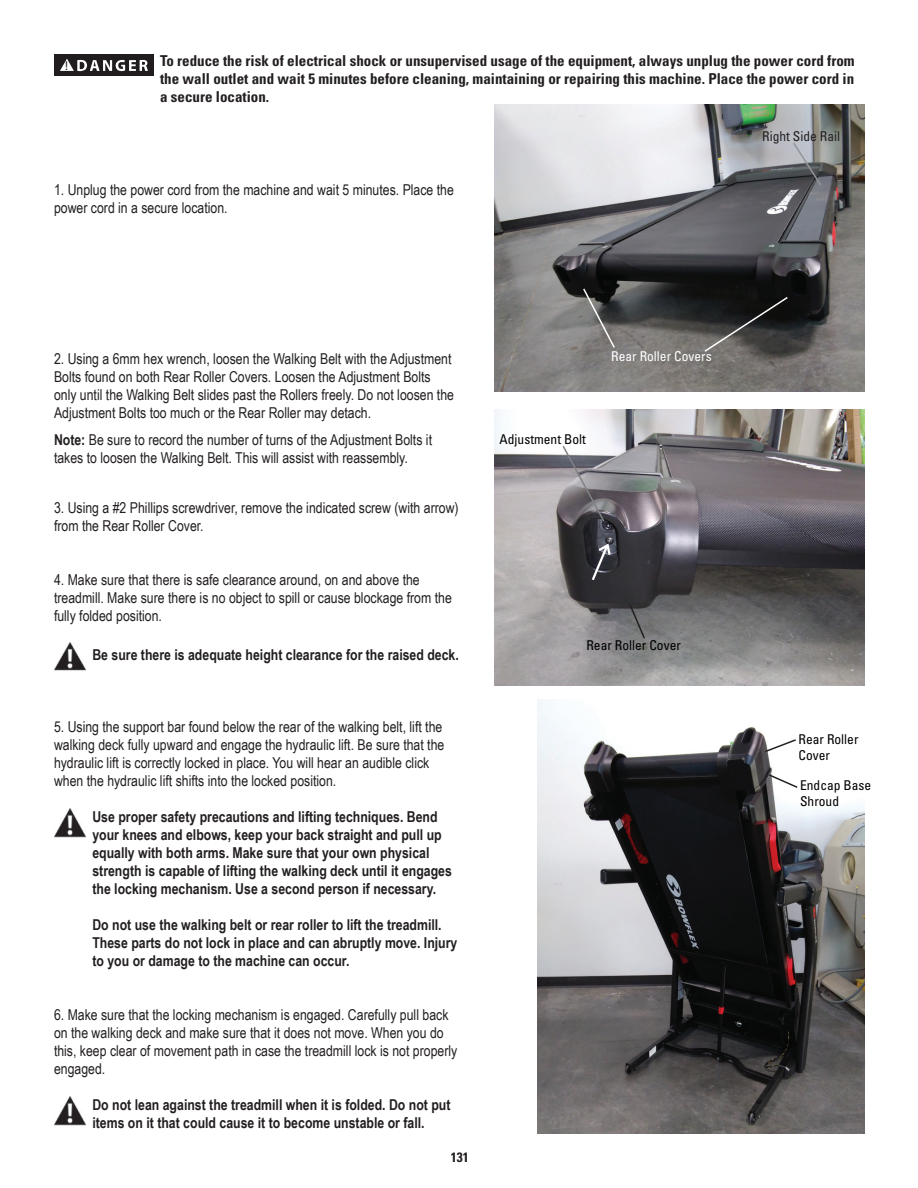
<style>
.page{position:relative;width:918px;height:1188px;background:#fff}
.page>*{position:absolute;margin:0;border:0;box-sizing:border-box;transform-origin:0 0}
.t1{font:15px/18px "Arial Narrow";color:#231f20}
.t2{font:700 15px/18px "Arial Narrow";color:#231f20}
.t3{font:700 condensed 15px/18px "Univers";color:#231f20;text-align:justify}
.t4{font:condensed 13.5px/16.2px "Univers";color:#000}
.t5{font:condensed 13.5px "Univers";color:#fff}
.t6{font:condensed 13.5px "Univers";color:#231f20}
.t7{font:700 condensed 13.5px "Univers";color:#231f20}
.t8{font:12.75px "Myriad Pro";color:#211d1e}
.s1{font-weight:700}
</style>
<div class="page">
<img style="left:54px;top:642px;width:32px;height:29px">
<img style="left:54px;top:809px;width:32px;height:29px">
<img style="left:54px;top:1097px;width:32px;height:29px">
<div style="left:54px;top:54px;width:99px;height:21px;background:#211d1e"></div>
<svg style="left:60px;top:59px;width:88px;height:12px"></svg>
<img style="left:495px;top:104px;width:369px;height:288px">
<img style="left:495px;top:409px;width:369px;height:277px">
<svg style="left:582px;top:287px;width:34px;height:62px;background:#616160"></svg>
<svg style="left:703px;top:295px;width:86px;height:58px;background:#353635"></svg>
<svg style="left:590px;top:542px;width:22px;height:41px"></svg>
<svg style="left:628px;top:602px;width:18px;height:38px"></svg>
<svg style="left:561px;top:444px;width:45px;height:79px;background:#8a888d"></svg>
<svg style="left:792px;top:141px;width:31px;height:46px"></svg>
<img style="left:538px;top:699px;width:326px;height:435px">
<svg style="left:764px;top:738px;width:34px;height:15px"></svg>
<svg style="left:767px;top:773px;width:32px;height:16px"></svg>
<p class="t8" style="left:65px;top:58px;width:4px">!</p>
<p class="t3" style="left:160px;top:52px;width:696px">To reduce the risk of electrical shock or unsupervised usage of the equipment, always unplug the power cord from the wall outlet and wait 5 minutes before cleaning, maintaining or repairing this machine. Place the power cord in a secure location.</p>
<p class="t1" style="left:54px;top:180px;width:401px">1. Unplug the power cord from the machine and wait 5 minutes. Place the power cord in a secure location.</p>
<p class="t6" style="left:762px;top:128px;width:80px">Right Side Rail</p>
<p class="t1" style="left:54px;top:349px;width:402px">2. Using a 6mm hex wrench, loosen the Walking Belt with the Adjustment Bolts found on both Rear Roller Covers. Loosen the Adjustment Bolts only until the Walking Belt slides past the Rollers freely. Do not loosen the Adjustment Bolts too much or the Rear Roller may detach.</p>
<p class="t1" style="left:54px;top:430px;width:380px"><span class="s1">Note:</span> Be sure to record the number of turns of the Adjustment Bolts it takes to loosen the Walking Belt. This will assist with reassembly.</p>
<p class="t1" style="left:54px;top:498px;width:406px">3. Using a #2 Phillips screwdriver, remove the indicated screw (with arrow) from the Rear Roller Cover.</p>
<p class="t1" style="left:54px;top:570px;width:399px">4. Make sure that there is safe clearance around, on and above the treadmill. Make sure there is no object to spill or cause blockage from the fully folded position.</p>
<p class="t2" style="left:92px;top:645px;width:368px">Be sure there is adequate height clearance for the raised deck.</p>
<p class="t1" style="left:54px;top:717px;width:392px">5. Using the support bar found below the rear of the walking belt, lift the walking deck fully upward and engage the hydraulic lift. Be sure that the hydraulic lift is correctly locked in place. You will hear an audible click when the hydraulic lift shifts into the locked position.</p>
<p class="t2" style="left:92px;top:807px;width:361px">Use proper safety precautions and lifting techniques. Bend your knees and elbows, keep your back straight and pull up equally with both arms. Make sure that your own physical strength is capable of lifting the walking deck until it engages the locking mechanism. Use a second person if necessary.</p>
<p class="t2" style="left:92px;top:915px;width:367px">Do not use the walking belt or rear roller to lift the treadmill.<br>These parts do not lock in place and can abruptly move. Injury to you or damage to the machine can occur.</p>
<p class="t1" style="left:54px;top:1005px;width:405px">6. Make sure that the locking mechanism is engaged. Carefully pull back on the walking deck and make sure that it does not move. When you do this, keep clear of movement path in case the treadmill lock is not properly engaged.</p>
<p class="t2" style="left:92px;top:1095px;width:360px">Do not lean against the treadmill when it is folded. Do not put items on it that could cause it to become unstable or fall.</p>
<p class="t7" style="left:451px;top:1149px;width:19px">131</p>
<p class="t5" style="left:611px;top:348px;width:102px">Rear Roller Covers</p>
<p class="t4" style="left:500px;top:431px;width:88px">Adjustment Bolt</p>
<p class="t4" style="left:586px;top:637px;width:96px">Rear Roller Cover</p>
<p class="t4" style="left:799px;top:731px;width:61px">Rear Roller<br>Cover</p>
<p class="t4" style="left:800px;top:777px;width:73px">Endcap Base<br>Shroud</p>
</div>
